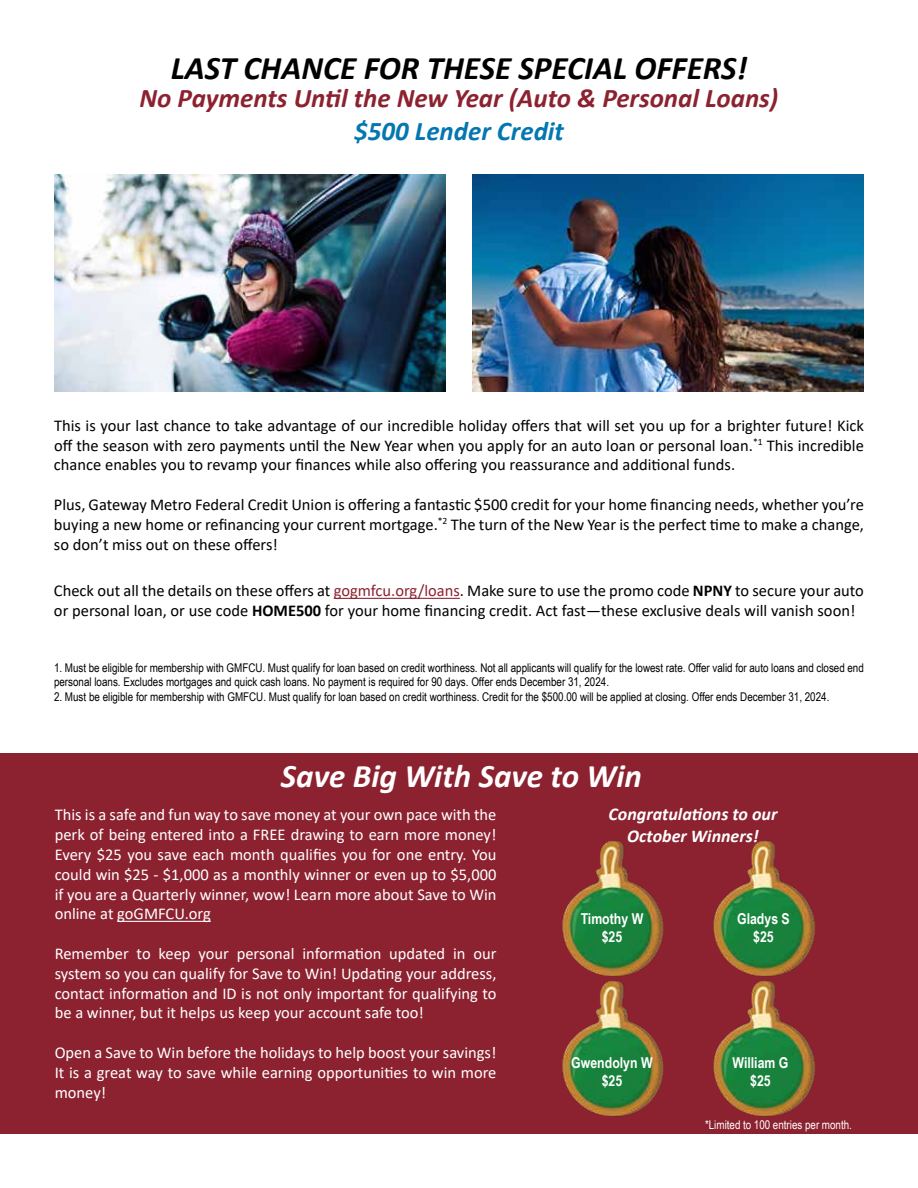
<style>
.page{position:relative;width:918px;height:1188px;background:#fff}
.page>*{position:absolute;margin:0;border:0;box-sizing:border-box;transform-origin:0 0}
.t1{font:italic 700 33px "Calibri";color:#000}
.t2{font:italic 700 33px "Calibri";color:#fff}
.t3{font:italic 700 27px "Calibri";color:#8c2230}
.t4{font:italic 700 27px "Calibri";color:#0476b0}
.t5{font:italic 700 18px/21.6px "Calibri";color:#fff;text-align:center}
.t6{font:16.5px/19.8px "Calibri";color:#000;text-align:justify}
.t7{font:16.5px/19.8px "Calibri";color:#fff;text-align:justify}
.t8{font:700 15px/18px "Arial Narrow";color:#fff;text-align:center}
.t9{font:12px/14.4px "Arial Narrow";color:#000}
.t10{font:12px "Arial Narrow";color:#fff}
.s1{color:#8c2230}
.s2{font-weight:700}
</style>
<div class="page">
<div style="left:1px;top:754px;width:916px;height:379px;background:#8c2230"></div>
<img style="left:54px;top:174px;width:392px;height:218px">
<img style="left:472px;top:174px;width:392px;height:218px">
<img style="left:562px;top:840px;width:102px;height:121px">
<img style="left:713px;top:840px;width:102px;height:121px">
<img style="left:527px;top:961px;width:151px;height:173px">
<img style="left:678px;top:961px;width:177px;height:173px">
<hr style="left:334px;top:598px;width:126px;height:1px;background:#8c2230">
<hr style="left:117px;top:921px;width:94px;height:1px;background:#fff">
<h1 class="t1" style="left:171px;top:44px;width:578px">LAST CHANCE FOR THESE SPECIAL OFFERS!</h1>
<h2 class="t3" style="left:140px;top:79px;width:640px">No Payments Until the New Year (Auto &amp; Personal Loans)</h2>
<h2 class="t4" style="left:354px;top:112px;width:211px">$500 Lender Credit</h2>
<p class="t6" style="left:54px;top:415px;width:812px">This is your last chance to take advantage of our incredible holiday offers that will set you up for a brighter future! Kick off the season with zero payments until the New Year when you apply for an auto loan or personal loan.<sup>*1</sup> This incredible chance enables you to revamp your finances while also offering you reassurance and additional funds.</p>
<p class="t6" style="left:54px;top:494px;width:812px">Plus, Gateway Metro Federal Credit Union is offering a fantastic $500 credit for your home financing needs, whether you’re buying a new home or refinancing your current mortgage.<sup>*2</sup> The turn of the New Year is the perfect time to make a change, so don’t miss out on these offers!</p>
<p class="t6" style="left:54px;top:581px;width:811px">Check out all the details on these offers at <span class="s1">gogmfcu.org/loans</span>. Make sure to use the promo code <span class="s2">NPNY</span> to secure your auto or personal loan, or use code <span class="s2">HOME500</span> for your home financing credit. Act fast—these exclusive deals will vanish soon!</p>
<p class="t9" style="left:54px;top:660px;width:811px">1. Must be eligible for membership with GMFCU. Must qualify for loan based on credit worthiness. Not all applicants will qualify for the lowest rate. Offer valid for auto loans and closed end personal loans. Excludes mortgages and quick cash loans. No payment is required for 90 days. Offer ends December 31, 2024.</p>
<p class="t9" style="left:54px;top:689px;width:777px">2. Must be eligible for membership with GMFCU. Must qualify for loan based on credit worthiness. Credit for the $500.00 will be applied at closing. Offer ends December 31, 2024.</p>
<h1 class="t2" style="left:281px;top:752px;width:363px">Save Big With Save to Win</h1>
<p class="t7" style="left:55px;top:805px;width:443px">This is a safe and fun way to save money at your own pace with the perk of being entered into a FREE drawing to earn more money!<br>Every $25 you save each month qualifies you for one entry. You could win $25 - $1,000 as a monthly winner or even up to $5,000 if you are a Quarterly winner, wow! Learn more about Save to Win online at goGMFCU.org</p>
<p class="t7" style="left:55px;top:943px;width:443px">Remember to keep your personal information updated in our system so you can qualify for Save to Win! Updating your address, contact information and ID is not only important for qualifying to be a winner, but it helps us keep your account safe too!</p>
<p class="t7" style="left:55px;top:1042px;width:443px">Open a Save to Win before the holidays to help boost your savings!<br>It is a great way to save while earning opportunities to win more money!</p>
<p class="t5" style="left:609px;top:803px;width:170px">Congratulations to our<br>October Winners!</p>
<p class="t8" style="left:581px;top:909px;width:64px">Timothy W $25</p>
<p class="t8" style="left:737px;top:909px;width:54px">Gladys S $25</p>
<p class="t8" style="left:571px;top:1053px;width:83px">Gwendolyn W $25</p>
<p class="t8" style="left:733px;top:1053px;width:57px">William G $25</p>
<p class="t10" style="left:705px;top:1116px;width:148px">*Limited to 100 entries per month.</p>
</div>
